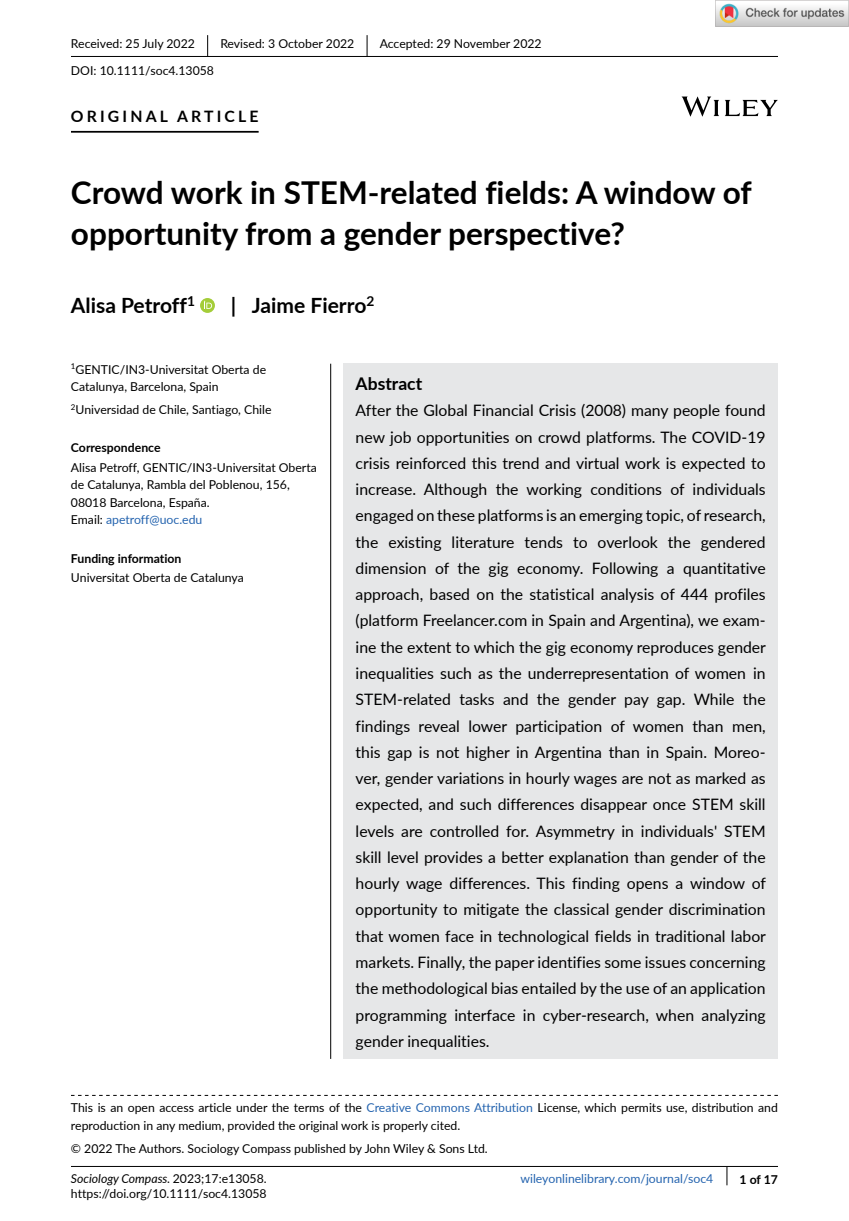
<style>
.page{position:relative;width:849px;height:1221px;background:#fff}
.page>*{position:absolute;margin:0;border:0;box-sizing:border-box;transform-origin:0 0}
.t1{font:700 31.5px/40.2px "Lato";color:#000}
.t2{font:700 21px "Lato";color:#000}
.t3{font:700 17.5px "Lato";color:#000}
.t4{font:15.75px/26.2px "Lato";color:#000;text-align:justify}
.t5{font:700 15.75px "Lato";letter-spacing:.2em;color:#000}
.t6{font:12.25px/17.5px "Lato";color:#000}
.t7{font:700 12.25px "Lato";color:#000}
.t8{font:12.25px "Lato";color:#2564af}
.s1{color:#2564af}
.s2{font-style:italic}
</style>
<div class="page">
<div style="left:343px;top:363px;width:434px;height:695px;background:#e6e7e8"></div>
<hr style="left:71px;top:56px;width:706px;height:1px;background:#000">
<hr style="left:71px;top:131px;width:187px;height:2px;background:#000">
<svg style="left:200px;top:298px;width:15px;height:15px"></svg>
<svg style="left:204px;top:301px;width:8px;height:8px"></svg>
<svg style="left:207px;top:35px;width:1px;height:21px"></svg>
<svg style="left:366px;top:35px;width:1px;height:21px"></svg>
<hr style="left:71px;top:1165px;width:706px;height:1px;background:#000">
<svg style="left:726px;top:1166px;width:1px;height:19px"></svg>
<svg style="left:71px;top:1094px;width:706px;height:1px"></svg>
<svg style="left:681px;top:96px;width:96px;height:21px"></svg>
<hr style="left:330px;top:363px;width:1px;height:695px;background:#000">
<img style="left:715px;top:0;width:133px;height:26px">
<p class="t6" style="left:71px;top:35px;width:125px">Received: 25 July 2022</p>
<p class="t6" style="left:220px;top:35px;width:135px">Revised: 3 October 2022</p>
<p class="t6" style="left:379px;top:35px;width:163px">Accepted: 29 November 2022</p>
<p class="t6" style="left:71px;top:61px;width:144px">DOI: 10.1111/soc4.13058</p>
<p class="t5" style="left:71px;top:105px;width:189px">ORIGINAL ARTICLE</p>
<h1 class="t1" style="left:71px;top:171px;width:682px">Crowd work in STEM-related fields: A window of opportunity from a gender perspective?</h1>
<h2 class="t2" style="left:71px;top:290px;width:125px">Alisa Petroff<sup>1</sup></h2>
<h2 class="t2" style="left:231px;top:290px;width:145px">| Jaime Fierro<sup>2</sup></h2>
<p class="t6" style="left:71px;top:360px;width:197px"><sup>1</sup>GENTIC/IN3-Universitat Oberta de<br>Catalunya, Barcelona, Spain</p>
<p class="t6" style="left:71px;top:400px;width:202px"><sup>2</sup>Universidad de Chile, Santiago, Chile</p>
<p class="t7" style="left:71px;top:439px;width:91px">Correspondence</p>
<p class="t6" style="left:71px;top:458px;width:247px">Alisa Petroff, GENTIC/IN3-Universitat Oberta de Catalunya, Rambla del Poblenou, 156, 08018 Barcelona, España.<br>Email: <span class="s1">apetroff@uoc.edu</span></p>
<p class="t7" style="left:71px;top:549px;width:112px">Funding information</p>
<p class="t6" style="left:71px;top:568px;width:174px">Universitat Oberta de Catalunya</p>
<p class="t3" style="left:355px;top:371px;width:68px">Abstract</p>
<p class="t4" style="left:355px;top:397px;width:412px">After the Global Financial Crisis (2008) many people found new job opportunities on crowd platforms. The COVID-19 crisis reinforced this trend and virtual work is expected to increase. Although the working conditions of individuals engaged on these platforms is an emerging topic, of research, the existing literature tends to overlook the gendered dimension of the gig economy. Following a quantitative approach, based on the statistical analysis of 444 profiles (platform Freelancer.com in Spain and Argentina), we exam&shy;ine the extent to which the gig economy reproduces gender inequalities such as the underrepresentation of women in STEM-related tasks and the gender pay gap. While the findings reveal lower participation of women than men, this gap is not higher in Argentina than in Spain. Moreo&shy;ver, gender variations in hourly wages are not as marked as expected, and such differences disappear once STEM skill levels are controlled for. Asymmetry in individuals' STEM skill level provides a better explanation than gender of the hourly wage differences. This finding opens a window of opportunity to mitigate the classical gender discrimination that women face in technological fields in traditional labor markets. Finally, the paper identifies some issues concerning the methodological bias entailed by the use of an application programming interface in cyber-research, when analyzing gender inequalities.</p>
<p class="t6" style="left:71px;top:1098px;width:708px">This is an open access article under the terms of the <span class="s1">Creative Commons Attribution</span> License, which permits use, distribution and reproduction in any medium, provided the original work is properly cited.</p>
<p class="t6" style="left:71px;top:1138px;width:418px">© 2022 The Authors. Sociology Compass published by John Wiley &amp; Sons Ltd.</p>
<p class="t6" style="left:71px;top:1170px;width:197px;line-height:14.7px"><span class="s2">Sociology Compass.</span> 2023;17:e13058. https://doi.org/10.1111/soc4.13058</p>
<p class="t8" style="left:520px;top:1170px;width:194px">wileyonlinelibrary.com/journal/soc4</p>
<p class="t7" style="left:739px;top:1169px;width:40px">1 of 17</p>
</div>
